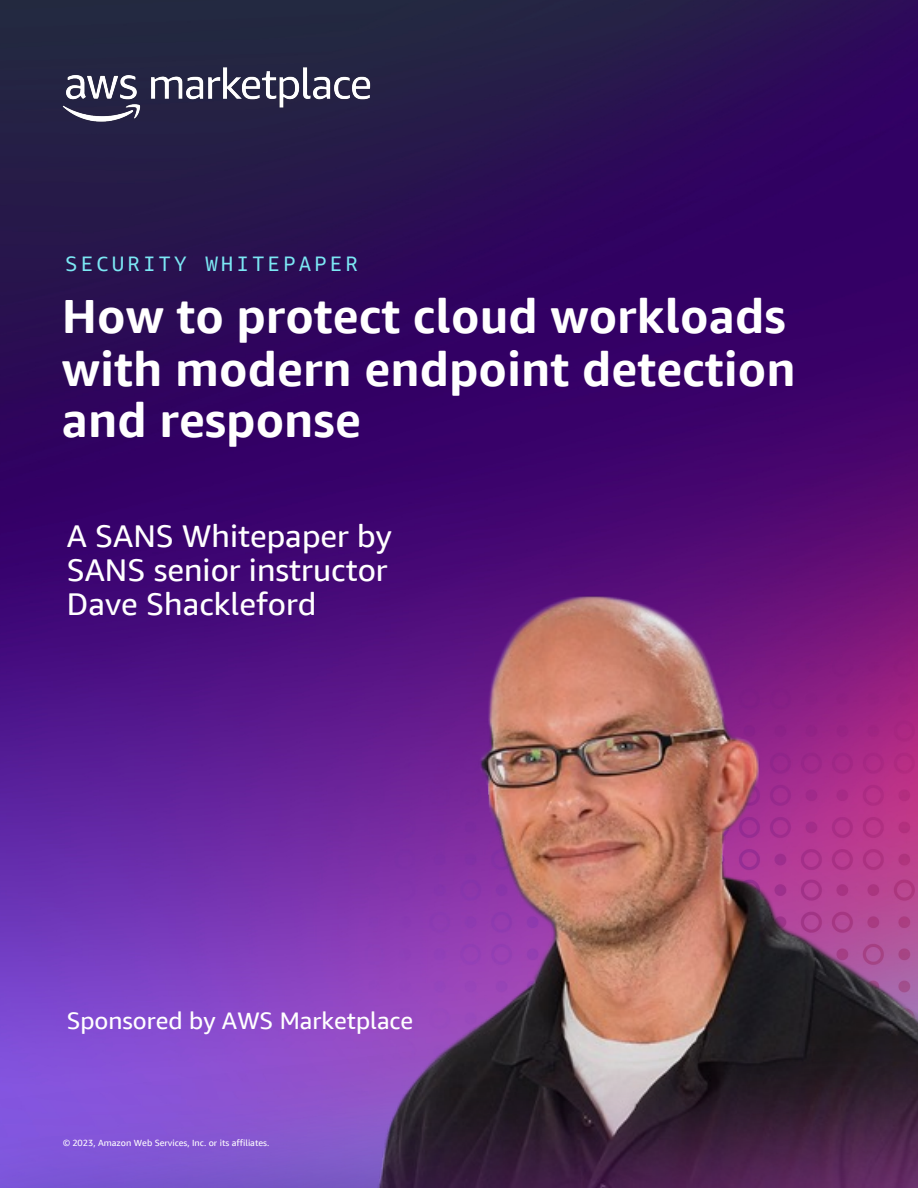
<style>
.page{position:relative;width:918px;height:1188px;background:#fff}
.page>*{position:absolute;margin:0;border:0;box-sizing:border-box;transform-origin:0 0}
.t1{font:700 48px/51.9px "Amazon Ember Display";color:#fff}
.t2{font:31.5px/33.9px "Amazon Ember Display";color:#fff}
.t3{font:24px "Amazon Ember Display";color:#fff}
.t4{font:21px "Amazon Ember Mono";letter-spacing:.14em;color:#7ce8f4}
.t5{font:9px "Amazon Ember Display";letter-spacing:-.005em;color:#fff}
</style>
<div class="page">
<img style="left:0;top:0;width:918px;height:932px">
<img style="left:42px;top:52px;width:348px;height:85px">
<img style="left:321px;top:594px;width:597px;height:338px">
<img style="left:0;top:932px;width:918px;height:256px">
<p class="t4" style="left:65px;top:251px;width:294px">SECURITY WHITEPAPER</p>
<p class="t1" style="left:62px;top:289px;width:735px">How to protect cloud workloads with modern endpoint detection and response</p>
<p class="t2" style="left:67px;top:518px;width:327px">A SANS Whitepaper by<br>SANS senior instructor<br>Dave Shackleford</p>
<p class="t3" style="left:67px;top:1005px;width:348px">Sponsored by AWS Marketplace</p>
<p class="t5" style="left:63px;top:1137px;width:208px">© 2023, Amazon Web Services, Inc. or its affiliates.</p>
</div>
